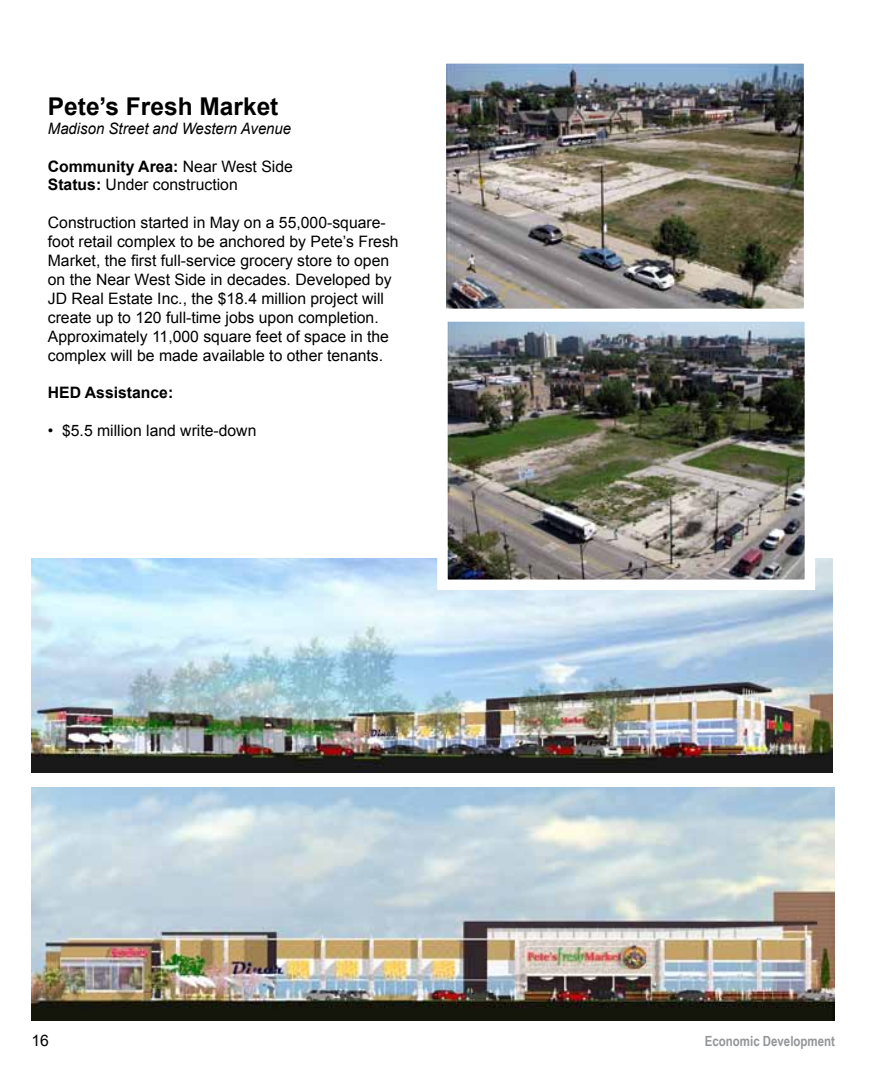
<style>
.page{position:relative;width:882px;height:1071px;background:#fff}
.page>*{position:absolute;margin:0;border:0;box-sizing:border-box;transform-origin:0 0}
.t1{font:700 24.5px "Arial";color:#000}
.t2{font:15.75px/18.9px "Arial";color:#000}
.t3{font:italic 15.75px "Arial";color:#000;scale:.95 1}
.t4{font:700 15.75px "Arial";color:#000}
.t5{font:700 14px "Arial Narrow";color:#939598}
.s1{font-weight:700}
</style>
<div class="page">
<img style="left:32px;top:558px;width:801px;height:214px">
<img style="left:447px;top:64px;width:356px;height:244px">
<img style="left:448px;top:322px;width:356px;height:257px">
<img style="left:32px;top:788px;width:802px;height:233px">
<h1 class="t1" style="left:48px;top:90px;width:232px">Pete’s Fresh Market</h1>
<p class="t3" style="left:48px;top:118px;width:258px">Madison Street and Western Avenue</p>
<p class="t2" style="left:48px;top:157px;width:247px"><span class="s1">Community Area:</span> Near West Side<br><span class="s1">Status:</span> Under construction</p>
<p class="t2" style="left:48px;top:213px;width:352px">Construction started in May on a 55,000-square&shy;foot retail complex to be anchored by Pete’s Fresh Market, the first full-service grocery store to open on the Near West Side in decades. Developed by JD Real Estate Inc., the $18.4 million project will create up to 120 full-time jobs upon completion.<br>Approximately 11,000 square feet of space in the complex will be made available to other tenants.</p>
<p class="t4" style="left:48px;top:382px;width:127px">HED Assistance:</p>
<p class="t2" style="left:48px;top:421px;width:210px">• $5.5 million land write-down</p>
<p class="t2" style="left:32px;top:1031px;width:19px">16</p>
<p class="t5" style="left:705px;top:1030px;width:132px">Economic Development</p>
</div>
